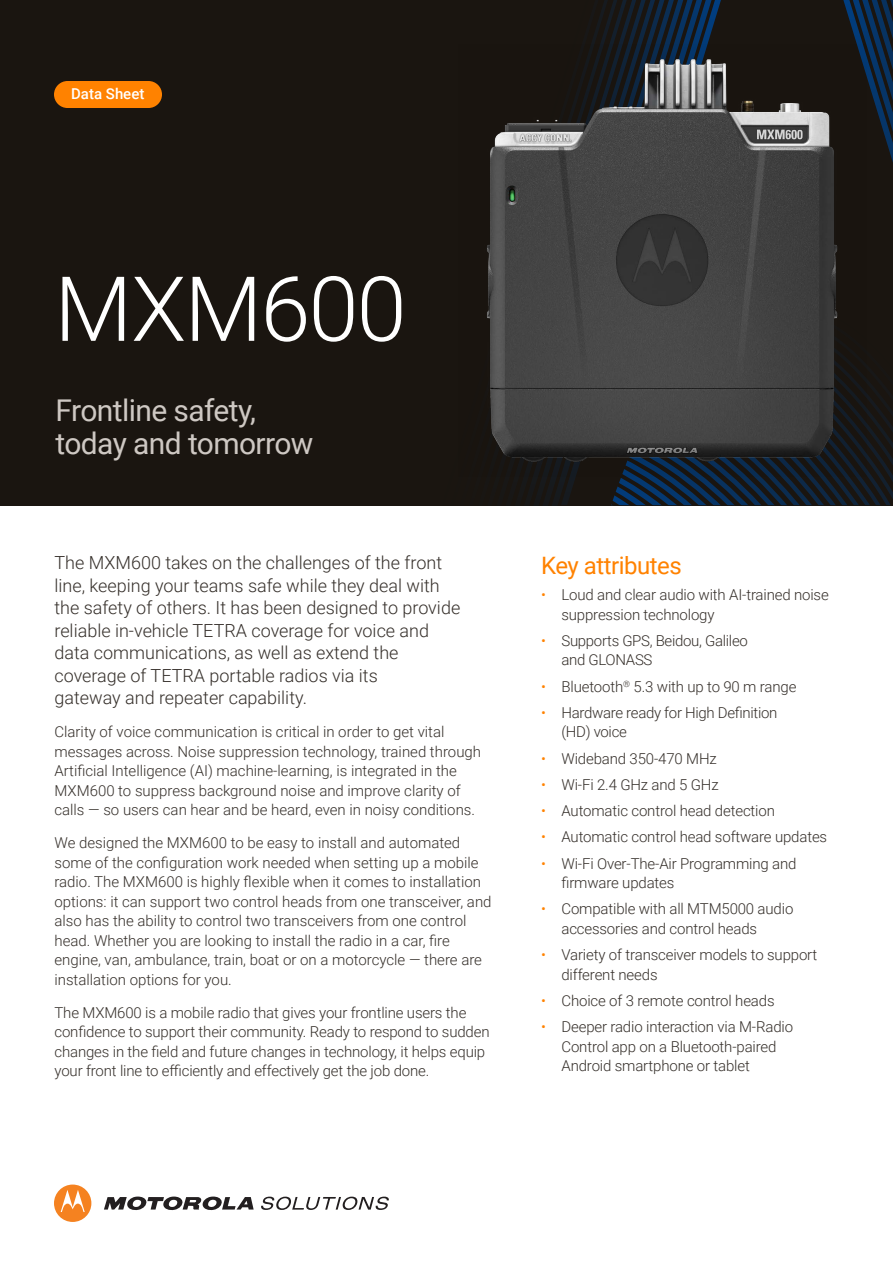
<style>
.page{position:relative;width:893px;height:1263px;background:#fff}
.page>*{position:absolute;margin:0;border:0;box-sizing:border-box;transform-origin:0 0}
.t1{font:300 90px "Roboto";letter-spacing:-.02em;color:#fff}
.t2{font:30px/33px "Roboto";letter-spacing:-.02em;color:#cec8c3}
.t3{font:24px "Roboto";letter-spacing:-.02em;color:#ff8200}
.t4{font:300 18px/22.5px "Roboto";color:#352f2a}
.t5{font:300 15px/19.5px "Roboto";letter-spacing:-.01em;color:#352f2a}
.t6{font:500 15px "Roboto";color:#fff}
.s1{color:#ff8200}
</style>
<div class="page">
<div style="left:0;top:0;width:893px;height:505px;background:#1a1510"></div>
<svg style="left:531px;top:0;width:80px;height:505px"></svg>
<svg style="left:611px;top:0;width:282px;height:505px"></svg>
<img style="left:487px;top:44px;width:379px;height:433px">
<svg style="left:104px;top:1196px;width:150px;height:15px"></svg>
<svg style="left:261px;top:1196px;width:128px;height:14px"></svg>
<div style="left:54px;top:1184px;width:37px;height:38px;background:#f58220;border-radius:50%"></div>
<svg style="left:61px;top:1190px;width:24px;height:22px"></svg>
<div style="left:54px;top:81px;width:108px;height:27px;background:#ff8200;border-radius:14px"></div>
<p class="t6" style="left:71px;top:84px;width:75px">Data Sheet</p>
<h1 class="t1" style="left:54px;top:246px;width:354px">MXM600</h1>
<h2 class="t2" style="left:56px;top:393px;width:259px">Frontline safety, today and tomorrow</h2>
<p class="t4" style="left:54px;top:551px;width:407px">The MXM600 takes on the challenges of the front line, keeping your teams safe while they deal with the safety of others. It has been designed to provide reliable in-vehicle TETRA coverage for voice and data communications, as well as extend the coverage of TETRA portable radios via its<br>gateway and repeater capability.</p>
<p class="t5" style="left:54px;top:722px;width:428px">Clarity of voice communication is critical in order to get vital messages across. Noise suppression technology, trained through Artificial Intelligence (AI) machine-learning, is integrated in the MXM600 to suppress background noise and improve clarity of calls — so users can hear and be heard, even in noisy conditions.</p>
<p class="t5" style="left:54px;top:833px;width:439px">We designed the MXM600 to be easy to install and automated some of the configuration work needed when setting up a mobile radio. The MXM600 is highly flexible when it comes to installation options: it can support two control heads from one transceiver, and also has the ability to control two transceivers from one control head. Whether you are looking to install the radio in a car, fire engine, van, ambulance, train, boat or on a motorcycle — there are installation options for you.</p>
<p class="t5" style="left:54px;top:1002px;width:437px">The MXM600 is a mobile radio that gives your frontline users the confidence to support their community. Ready to respond to sudden changes in the field and future changes in technology, it helps equip your front line to efficiently and effectively get the job done.</p>
<h3 class="t3" style="left:541px;top:548px;width:142px">Key attributes</h3>
<p class="t5" style="left:561px;top:584px;width:269px;text-indent:-20px"><span class="s1">•</span> Loud and clear audio with AI-trained noise suppression technology</p>
<p class="t5" style="left:561px;top:630px;width:188px;text-indent:-20px"><span class="s1">•</span> Supports GPS, Beidou, Galileo and GLONASS</p>
<p class="t5" style="left:541px;top:676px;width:257px"><span class="s1">•</span> Bluetooth<sup>®</sup> 5.3 with up to 90 m range</p>
<p class="t5" style="left:561px;top:702px;width:218px;text-indent:-20px"><span class="s1">•</span> Hardware ready for High Definition (HD) voice</p>
<p class="t5" style="left:541px;top:748px;width:177px"><span class="s1">•</span> Wideband 350-470 MHz</p>
<p class="t5" style="left:541px;top:774px;width:179px"><span class="s1">•</span> Wi-Fi 2.4 GHz and 5 GHz</p>
<p class="t5" style="left:541px;top:800px;width:235px"><span class="s1">•</span> Automatic control head detection</p>
<p class="t5" style="left:541px;top:827px;width:288px"><span class="s1">•</span> Automatic control head software updates</p>
<p class="t5" style="left:561px;top:853px;width:237px;text-indent:-20px"><span class="s1">•</span> Wi-Fi Over-The-Air Programming and firmware updates</p>
<p class="t5" style="left:561px;top:899px;width:233px;text-indent:-20px"><span class="s1">•</span> Compatible with all MTM5000 audio accessories and control heads</p>
<p class="t5" style="left:561px;top:944px;width:257px;text-indent:-20px"><span class="s1">•</span> Variety of transceiver models to support different needs</p>
<p class="t5" style="left:541px;top:990px;width:235px"><span class="s1">•</span> Choice of 3 remote control heads</p>
<p class="t5" style="left:561px;top:1016px;width:233px;text-indent:-20px"><span class="s1">•</span> Deeper radio interaction via M-Radio<br>Control app on a Bluetooth-paired<br>Android smartphone or tablet</p>
</div>
